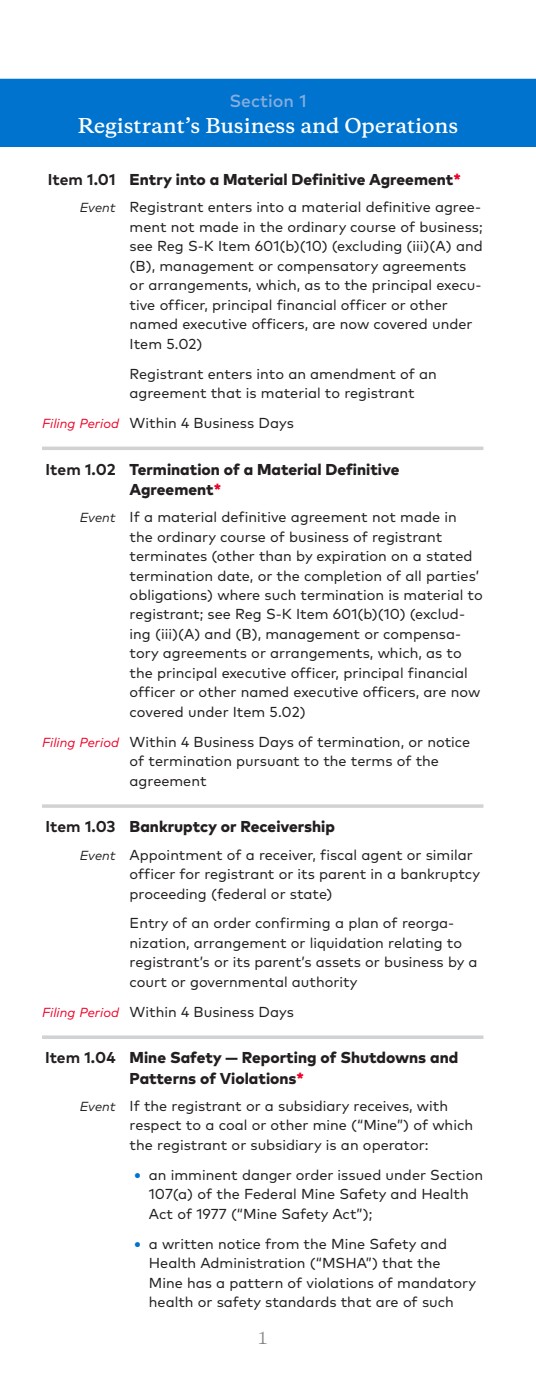
<style>
.page{position:relative;width:536px;height:1386px;background:#fff}
.page>*{position:absolute;margin:0;border:0;box-sizing:border-box;transform-origin:0 0}
.t1{font:600 19.25px "Copernicus";color:#fff}
.t2{font:500 17.5px "Mark OT";color:#84adde}
.t3{font:800 15.75px/20.3px "Mark OT";color:#231f20}
.t4{font:15.75px "Copernicus";color:#808285}
.t5{font:14.35px/19.4px "Mark OT";color:#231f20}
.s1{font-weight:700}
.s2{color:#ef0027}
.s3{font-style:italic;font-size:13.12px}
.s4{font-style:italic;font-size:13.12px;color:#ef0027}
.s5{color:#0073ce}
</style>
<div class="page">
<div style="left:0;top:79px;width:536px;height:68px;background:#0073ce"></div>
<hr style="left:42px;top:447px;width:441px;height:3px;background:#d1d2d4">
<hr style="left:42px;top:804px;width:441px;height:4px;background:#d1d2d4">
<svg style="left:42px;top:1035px;width:441px;height:4px;background:#d6d7d9"></svg>
<p class="t2" style="left:229px;top:89px;width:79px">Section 1</p>
<h1 class="t1" style="left:78px;top:113px;width:382px">Registrant’s Business and Operations</h1>
<p class="t3" style="left:48px;top:169px;width:414px"><span class="s1">Item 1.01</span> Entry into a Material Definitive Agreement<span class="s2">*</span></p>
<p class="t5" style="left:130px;top:197px;width:354px;text-indent:-50px"><span class="s3">Event</span> Registrant enters into a material definitive agree&shy;ment not made in the ordinary course of business; see Reg S-K Item 601(b)(10) (excluding (iii)(A) and (B), management or compensatory agreements or arrangements, which, as to the principal execu&shy;tive officer, principal financial officer or other named executive officers, are now covered under Item 5.02)</p>
<p class="t5" style="left:130px;top:364px;width:309px">Registrant enters into an amendment of an agreement that is material to registrant</p>
<p class="t5" style="left:42px;top:413px;width:253px"><span class="s4">Filing Period</span> Within 4 Business Days</p>
<p class="t3" style="left:129px;top:458px;width:271px;text-indent:-84px"><span class="s1">Item 1.02</span> Termination of a Material Definitive<br>Agreement<span class="s2">*</span></p>
<p class="t5" style="left:130px;top:507px;width:354px;text-indent:-50px"><span class="s3">Event</span> If a material definitive agreement not made in the ordinary course of business of registrant terminates (other than by expiration on a stated termination date, or the completion of all parties’ obligations) where such termination is material to registrant; see Reg S-K Item 601(b)(10) (exclud&shy;ing (iii)(A) and (B), management or compensa&shy;tory agreements or arrangements, which, as to the principal executive officer, principal financial officer or other named executive officers, are now covered under Item 5.02)</p>
<p class="t5" style="left:130px;top:732px;width:342px;text-indent:-88px"><span class="s4">Filing Period</span> Within 4 Business Days of termination, or notice of termination pursuant to the terms of the agreement</p>
<p class="t3" style="left:45px;top:816px;width:291px"><span class="s1">Item 1.03</span> Bankruptcy or Receivership</p>
<p class="t5" style="left:130px;top:845px;width:352px;text-indent:-50px"><span class="s3">Event</span> Appointment of a receiver, fiscal agent or similar officer for registrant or its parent in a bankruptcy proceeding (federal or state)</p>
<p class="t5" style="left:130px;top:913px;width:349px">Entry of an order confirming a plan of reorga&shy;nization, arrangement or liquidation relating to registrant’s or its parent’s assets or business by a court or governmental authority</p>
<p class="t5" style="left:42px;top:1002px;width:253px"><span class="s4">Filing Period</span> Within 4 Business Days</p>
<p class="t3" style="left:129px;top:1047px;width:330px;text-indent:-85px"><span class="s1">Item 1.04</span> Mine Safety — Reporting of Shutdowns and<br>Patterns of Violations<span class="s2">*</span></p>
<p class="t5" style="left:130px;top:1096px;width:345px;text-indent:-50px"><span class="s3">Event</span> If the registrant or a subsidiary receives, with respect to a coal or other mine (“Mine”) of which the registrant or subsidiary is an operator:</p>
<p class="t5" style="left:149px;top:1165px;width:336px;text-indent:-14px"><span class="s5">●</span> an imminent danger order issued under Section<br>107(a) of the Federal Mine Safety and Health<br>Act of 1977 (“Mine Safety Act”);</p>
<p class="t5" style="left:149px;top:1234px;width:329px;text-indent:-14px"><span class="s5">●</span> a written notice from the Mine Safety and Health Administration (“MSHA”) that the Mine has a pattern of violations of mandatory health or safety standards that are of such</p>
<p class="t4" style="left:257px;top:1328px;width:13px">1</p>
</div>
